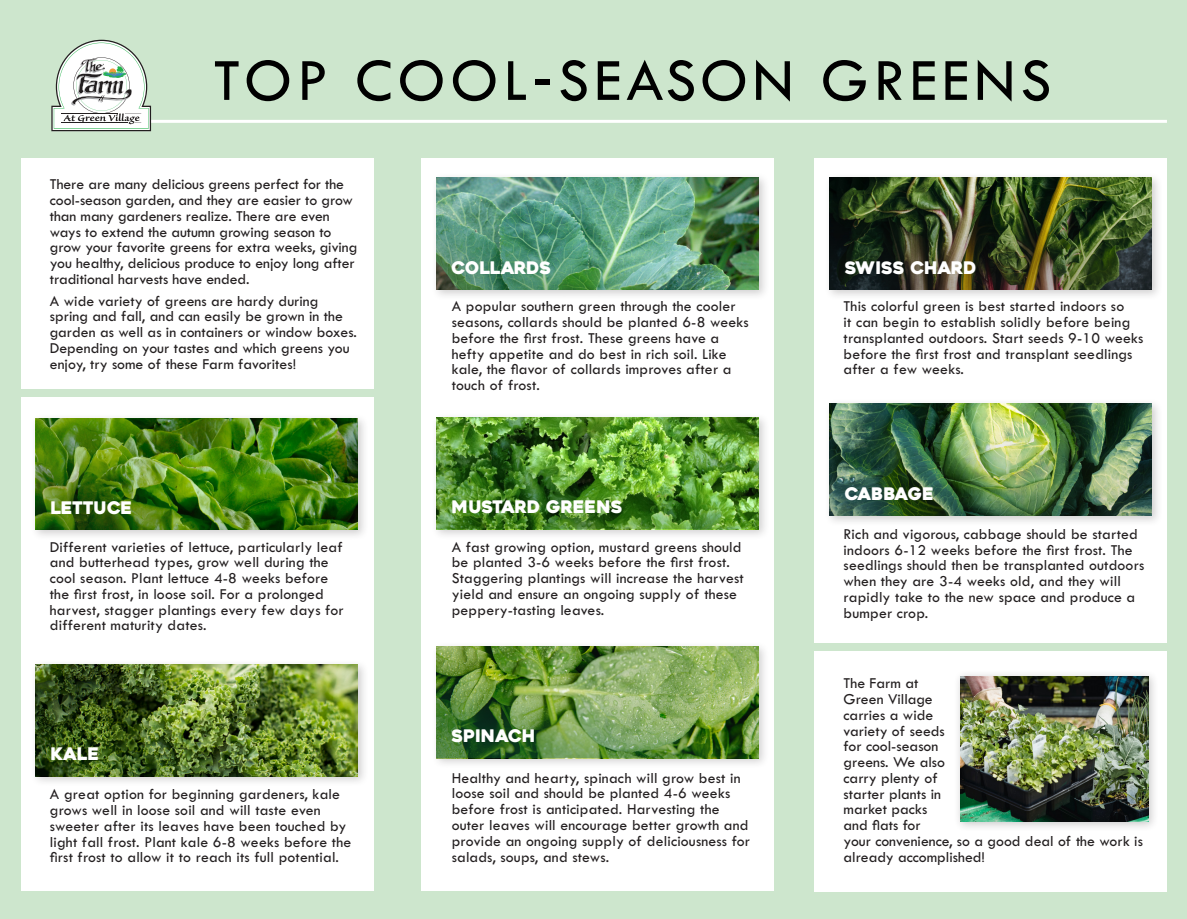
<style>
.page{position:relative;width:1187px;height:919px;background:#fff}
.page>*{position:absolute;margin:0;border:0;box-sizing:border-box;transform-origin:0 0}
.t1{font:62.1px "Tw Cen";letter-spacing:.08em;color:#000}
.t2{font:17.25px "Heavitas";color:#fff}
.t3{font:15.75px/15.8px "Tw Cen MT Std";letter-spacing:.01em;color:#231f20}
</style>
<div class="page">
<div style="left:0;top:0;width:1186px;height:918px;background:#cde6cd"></div>
<hr style="left:142px;top:120px;width:1024px;height:3px;background:#fff">
<svg style="left:51px;top:40px;width:100px;height:91px"></svg>
<div style="left:21px;top:397px;width:352px;height:493px;background:#fff"></div>
<div style="left:421px;top:158px;width:352px;height:732px;background:#fff"></div>
<div style="left:814px;top:158px;width:352px;height:484px;background:#fff"></div>
<div style="left:431px;top:172px;width:339px;height:128px;background:#231f20;opacity:.21"></div>
<img style="left:436px;top:178px;width:322px;height:111px">
<div style="left:824px;top:172px;width:339px;height:128px;background:#231f20;opacity:.21"></div>
<img style="left:829px;top:178px;width:322px;height:111px">
<div style="left:824px;top:398px;width:339px;height:128px;background:#231f20;opacity:.21"></div>
<img style="left:829px;top:404px;width:322px;height:111px">
<div style="left:431px;top:412px;width:339px;height:128px;background:#231f20;opacity:.21"></div>
<img style="left:436px;top:417px;width:322px;height:111px">
<div style="left:431px;top:641px;width:339px;height:128px;background:#231f20;opacity:.21"></div>
<img style="left:436px;top:646px;width:322px;height:112px">
<div style="left:30px;top:659px;width:339px;height:128px;background:#231f20;opacity:.21"></div>
<img style="left:35px;top:664px;width:322px;height:112px">
<div style="left:30px;top:413px;width:339px;height:128px;background:#231f20;opacity:.21"></div>
<img style="left:36px;top:418px;width:322px;height:112px">
<div style="left:21px;top:158px;width:352px;height:230px;background:#fff"></div>
<div style="left:814px;top:651px;width:352px;height:240px;background:#fff"></div>
<div style="left:953px;top:669px;width:205px;height:163px;background:#231f20;opacity:.25"></div>
<img style="left:960px;top:676px;width:188px;height:145px">
<p class="t1" style="left:213px;top:43px;width:839px">TOP COOL-SEASON GREENS</p>
<p class="t3" style="left:50px;top:177px;width:309px">There are many delicious greens perfect for the cool-season garden, and they are easier to grow than many gardeners realize. There are even ways to extend the autumn growing season to grow your favorite greens for extra weeks, giving you healthy, delicious produce to enjoy long after traditional harvests have ended.</p>
<p class="t3" style="left:50px;top:293px;width:308px">A wide variety of greens are hardy during spring and fall, and can easily be grown in the garden as well as in containers or window boxes.<br>Depending on your tastes and which greens you enjoy, try some of these Farm favorites!</p>
<p class="t2" style="left:50px;top:497px;width:83px">LETTUCE</p>
<p class="t3" style="left:50px;top:539px;width:295px">Different varieties of lettuce, particularly leaf and butterhead types, grow well during the cool season. Plant lettuce 4-8 weeks before the first frost, in loose soil. For a prolonged harvest, stagger plantings every few days for different maturity dates.</p>
<p class="t2" style="left:50px;top:743px;width:50px">KALE</p>
<p class="t3" style="left:50px;top:786px;width:303px">A great option for beginning gardeners, kale grows well in loose soil and will taste even sweeter after its leaves have been touched by light fall frost. Plant kale 6-8 weeks before the first frost to allow it to reach its full potential.</p>
<p class="t2" style="left:451px;top:257px;width:101px">COLLARDS</p>
<p class="t2" style="left:844px;top:257px;width:133px">SWISS CHARD</p>
<p class="t3" style="left:451px;top:299px;width:298px">A popular southern green through the cooler seasons, collards should be planted 6-8 weeks before the first frost. These greens have a hefty appetite and do best in rich soil. Like kale, the flavor of collards improves after a touch of frost.</p>
<p class="t3" style="left:843px;top:299px;width:301px">This colorful green is best started indoors so<br>it can begin to establish solidly before being transplanted outdoors. Start seeds 9-10 weeks before the first frost and transplant seedlings after a few weeks.</p>
<p class="t2" style="left:451px;top:496px;width:172px">MUSTARD GREENS</p>
<p class="t3" style="left:451px;top:539px;width:293px">A fast growing option, mustard greens should be planted 3-6 weeks before the first frost.<br>Staggering plantings will increase the harvest yield and ensure an ongoing supply of these peppery-tasting leaves.</p>
<p class="t2" style="left:451px;top:725px;width:85px">SPINACH</p>
<p class="t3" style="left:451px;top:770px;width:300px">Healthy and hearty, spinach will grow best in loose soil and should be planted 4-6 weeks before frost is anticipated. Harvesting the outer leaves will encourage better growth and provide an ongoing supply of deliciousness for salads, soups, and stews.</p>
<p class="t2" style="left:844px;top:483px;width:91px">CABBAGE</p>
<p class="t3" style="left:843px;top:526px;width:302px">Rich and vigorous, cabbage should be started indoors 6-12 weeks before the first frost. The seedlings should then be transplanted outdoors when they are 3-4 weeks old, and they will rapidly take to the new space and produce a bumper crop.</p>
<p class="t3" style="left:843px;top:675px;width:301px">The Farm at<br>Green Village<br>carries a wide<br>variety of seeds<br>for cool-season<br>greens. We also<br>carry plenty of<br>starter plants in<br>market packs<br>and flats for<br>your convenience, so a good deal of the work is already accomplished!</p>
</div>
